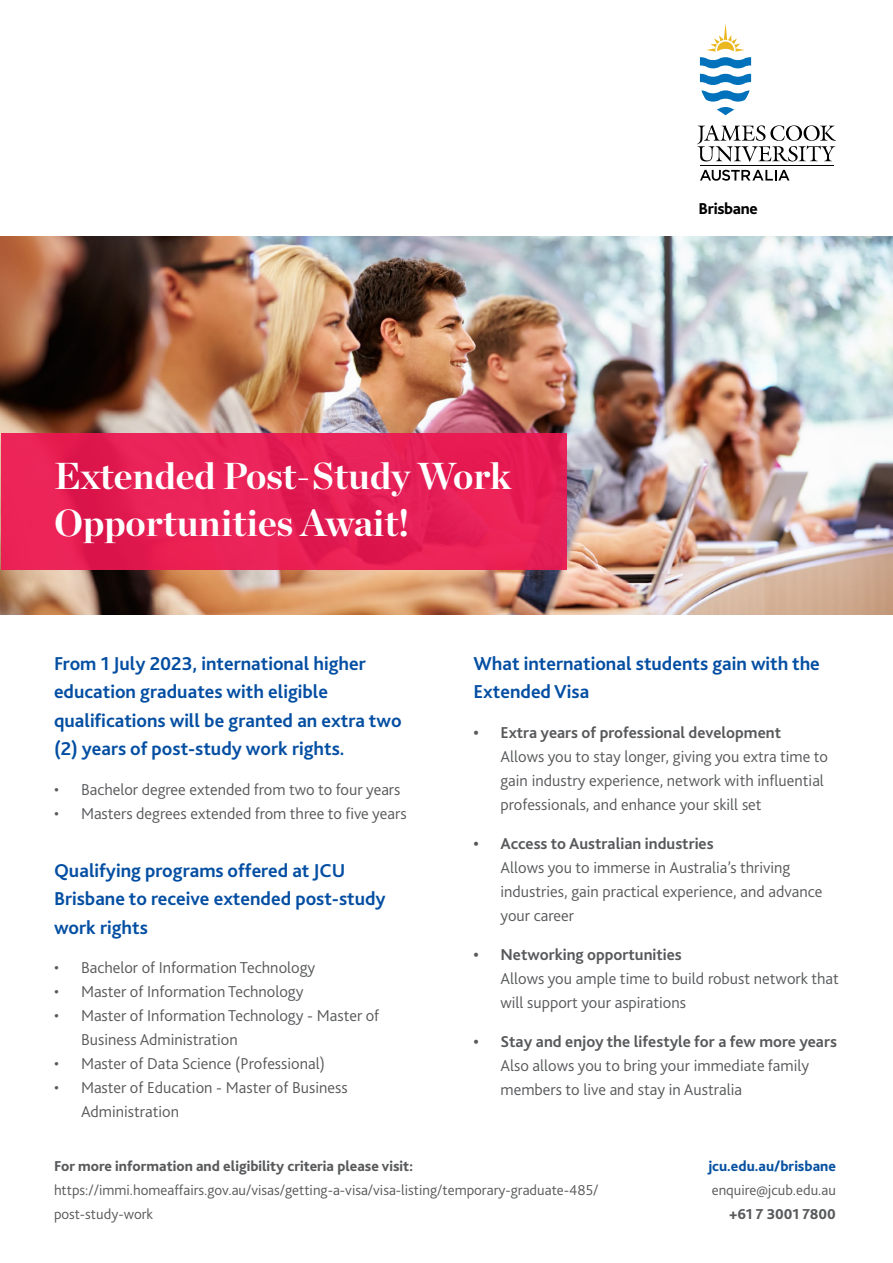
<style>
.page{position:relative;width:893px;height:1263px;background:#fff}
.page>*{position:absolute;margin:0;border:0;box-sizing:border-box;transform-origin:0 0}
.t1{font:700 37.5px/46.5px "Chronicle Display";color:#fff}
.t2{font:700 19.5px/28.5px "Bliss 2";color:#034ea2}
.t3{font:300 16.5px/24px "Bliss 2";color:#58595b}
.t4{font:700 16.5px "Bliss 2";color:#58595b}
.t5{font:800 16.5px "Bliss 2";letter-spacing:-.02em;color:#000}
.t6{font:300 15px/24px "Bliss 2";color:#58595b}
.t7{font:800 15px "Bliss 2";color:#58595b}
.t8{font:800 15px "Bliss 2";color:#0651a0}
</style>
<div class="page">
<img style="left:1px;top:236px;width:891px;height:378px">
<div style="left:1px;top:433px;width:565px;height:136px;background:linear-gradient(to right,#e72054,#e61e55)"></div>
<svg style="left:697px;top:125px;width:139px;height:37px"></svg>
<hr style="left:700px;top:166px;width:134px;height:1px;background:#000">
<svg style="left:700px;top:74px;width:51px;height:41px"></svg>
<svg style="left:700px;top:23px;width:51px;height:45px"></svg>
<svg style="left:700px;top:170px;width:89px;height:11px"></svg>
<h1 class="t1" style="left:54px;top:450px;width:459px">Extended Post-Study Work<br>Opportunities Await!</h1>
<p class="t5" style="left:699px;top:198px;width:61px">Brisbane</p>
<p class="t2" style="left:54px;top:649px;width:349px">From 1 July 2023, international higher education graduates with eligible qualifications will be granted an extra two (2) years of post-study work rights.</p>
<p class="t3" style="left:54px;top:777px;width:348px">• Bachelor degree extended from two to four years</p>
<p class="t3" style="left:54px;top:801px;width:354px">• Masters degrees extended from three to five years</p>
<p class="t2" style="left:54px;top:856px;width:333px">Qualifying programs offered at JCU<br>Brisbane to receive extended post-study work rights</p>
<p class="t3" style="left:54px;top:955px;width:263px">• Bachelor of Information Technology</p>
<p class="t3" style="left:54px;top:979px;width:251px">• Master of Information Technology</p>
<p class="t3" style="left:81px;top:1003px;width:300px;text-indent:-27px">• Master of Information Technology - Master of<br>Business Administration</p>
<p class="t3" style="left:54px;top:1051px;width:272px">• Master of Data Science (Professional)</p>
<p class="t3" style="left:81px;top:1075px;width:268px;text-indent:-27px">• Master of Education - Master of Business<br>Administration</p>
<p class="t2" style="left:473px;top:649px;width:348px">What international students gain with the<br>Extended Visa</p>
<p class="t4" style="left:473px;top:722px;width:309px">• Extra years of professional development</p>
<p class="t3" style="left:500px;top:744px;width:329px">Allows you to stay longer, giving you extra time to gain industry experience, network with influential professionals, and enhance your skill set</p>
<p class="t4" style="left:473px;top:833px;width:242px">• Access to Australian industries</p>
<p class="t3" style="left:500px;top:855px;width:323px">Allows you to immerse in Australia’s thriving industries, gain practical experience, and advance your career</p>
<p class="t4" style="left:473px;top:944px;width:210px">• Networking opportunities</p>
<p class="t3" style="left:500px;top:966px;width:340px">Allows you ample time to build robust network that will support your aspirations</p>
<p class="t4" style="left:473px;top:1031px;width:365px">• Stay and enjoy the lifestyle for a few more years</p>
<p class="t3" style="left:500px;top:1053px;width:310px">Also allows you to bring your immediate family members to live and stay in Australia</p>
<p class="t7" style="left:54px;top:1157px;width:361px">For more information and eligibility criteria please visit:</p>
<p class="t6" style="left:54px;top:1178px;width:546px">https://immi.homeaffairs.gov.au/visas/getting-a-visa/visa-listing/temporary-graduate-485/ post-study-work</p>
<p class="t8" style="left:708px;top:1157px;width:129px">jcu.edu.au/brisbane</p>
<p class="t6" style="left:712px;top:1178px;width:126px">enquire@jcub.edu.au</p>
<p class="t7" style="left:729px;top:1205px;width:108px">+61 7 3001 7800</p>
</div>
